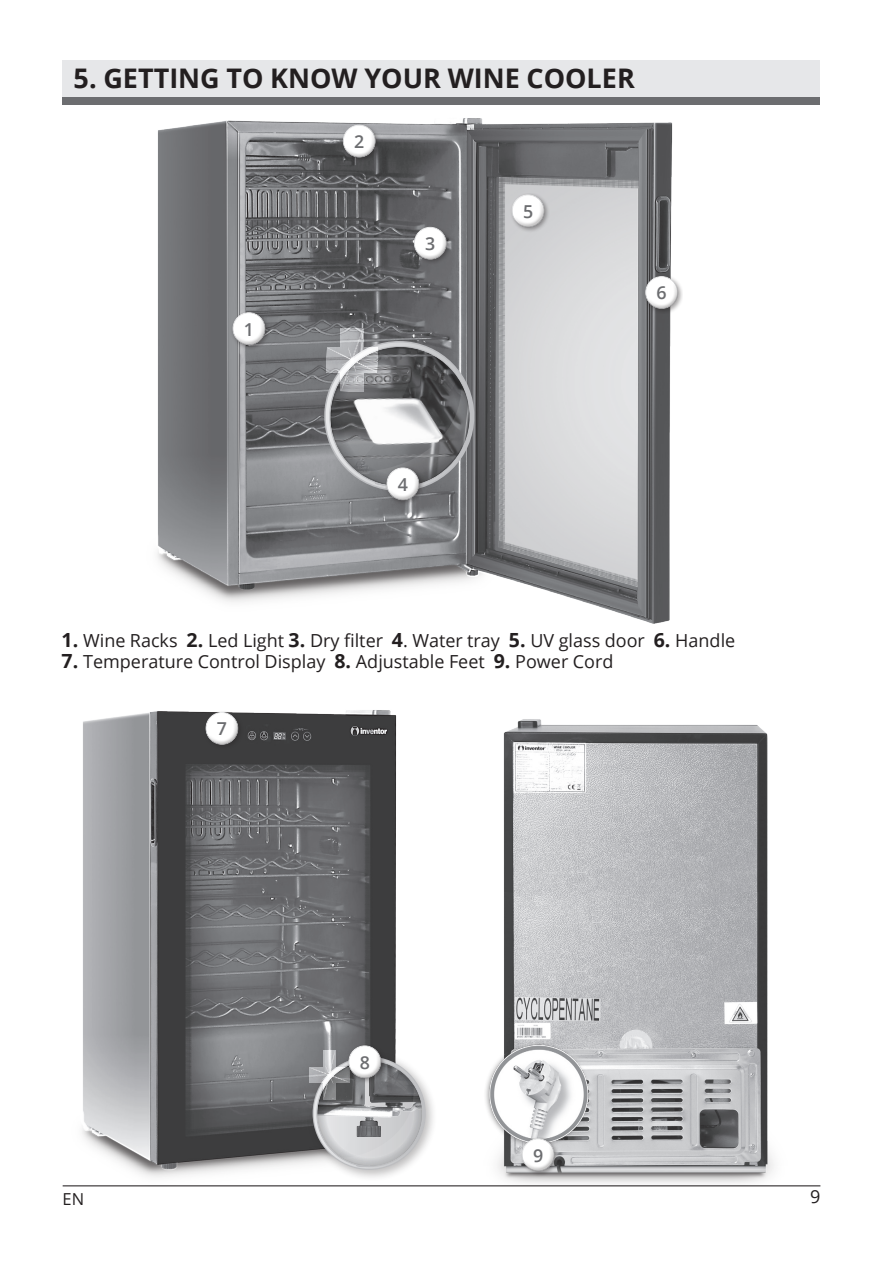
<style>
.page{position:relative;width:893px;height:1263px;background:#fff}
.page>*{position:absolute;margin:0;border:0;box-sizing:border-box;transform-origin:0 0}
.t1{font:700 27px "Open Sans";color:#231f20}
.t2{font:18px "Open Sans";color:#231f20}
.t3{font:600 17.85px "Open Sans";color:#6c6d70}
.t4{font:16.5px "Open Sans";color:#231f20}
.s1{font-weight:700;font-size:19.5px}
</style>
<div class="page">
<hr style="left:63px;top:1185px;width:757px;height:1px;background:#231f20">
<div style="left:62px;top:60px;width:757px;height:37px;background:#e6e7e9"></div>
<div style="left:62px;top:97px;width:757px;height:7px;background:#6c6d70"></div>
<img style="left:62px;top:710px;width:457px;height:477px">
<div style="left:204px;top:710px;width:40px;height:40px;background:#3c3c3d"></div>
<div style="left:203px;top:710px;width:36px;height:29px;background:#fff;opacity:.75"></div>
<div style="left:204px;top:717px;width:35px;height:29px;background:#231f20;opacity:.25"></div>
<img style="left:157px;top:118px;width:516px;height:506px">
<div style="left:231px;top:310px;width:40px;height:40px;background:#231f20;opacity:.4"></div>
<div style="left:231px;top:310px;width:36px;height:29px;background:#fff;opacity:.75"></div>
<div style="left:231px;top:317px;width:36px;height:29px;background:#231f20;opacity:.25"></div>
<div style="left:341px;top:123px;width:40px;height:40px;background:#231f20;opacity:.4"></div>
<div style="left:341px;top:123px;width:36px;height:28px;background:#fff;opacity:.75"></div>
<div style="left:341px;top:130px;width:36px;height:29px;background:#231f20;opacity:.25"></div>
<div style="left:510px;top:193px;width:40px;height:40px;background:#231f20;opacity:.4"></div>
<div style="left:510px;top:192px;width:36px;height:29px;background:#fff;opacity:.75"></div>
<div style="left:510px;top:199px;width:36px;height:29px;background:#231f20;opacity:.25"></div>
<div style="left:412px;top:225px;width:40px;height:40px;background:#231f20;opacity:.4"></div>
<div style="left:412px;top:225px;width:36px;height:28px;background:#fff;opacity:.75"></div>
<div style="left:412px;top:232px;width:36px;height:29px;background:#231f20;opacity:.25"></div>
<div style="left:643px;top:274px;width:40px;height:40px;background:#231f20;opacity:.4"></div>
<div style="left:643px;top:274px;width:36px;height:29px;background:#fff;opacity:.75"></div>
<div style="left:644px;top:281px;width:35px;height:29px;background:#231f20;opacity:.25"></div>
<div style="left:305px;top:1045px;width:133px;height:137px;background:#231f20;opacity:.3"></div>
<svg style="left:310px;top:1050px;width:111px;height:116px;background:#acadaf"></svg>
<div style="left:347px;top:1043px;width:39px;height:40px;background:#231f20;opacity:.4"></div>
<div style="left:346px;top:1043px;width:36px;height:29px;background:#fff;opacity:.75"></div>
<div style="left:347px;top:1050px;width:35px;height:29px;background:#231f20;opacity:.25"></div>
<svg style="left:320px;top:328px;width:158px;height:167px;background:#8a8b8d"></svg>
<div style="left:385px;top:466px;width:40px;height:40px;background:#231f20;opacity:.4"></div>
<div style="left:384px;top:465px;width:36px;height:29px;background:#fff;opacity:.75"></div>
<div style="left:385px;top:472px;width:35px;height:29px;background:#231f20;opacity:.25"></div>
<img style="left:425px;top:710px;width:349px;height:475px">
<img style="left:484px;top:1027px;width:111px;height:136px">
<div style="left:520px;top:1136px;width:40px;height:40px;background:#231f20;opacity:.4"></div>
<div style="left:520px;top:1136px;width:36px;height:29px;background:#fff;opacity:.75"></div>
<div style="left:520px;top:1143px;width:36px;height:29px;background:#231f20;opacity:.25"></div>
<h1 class="t1" style="left:74px;top:59px;width:563px">5. GETTING TO KNOW YOUR WINE COOLER</h1>
<p class="t3" style="left:244px;top:317px;width:12px">1</p>
<p class="t3" style="left:354px;top:129px;width:12px">2</p>
<p class="t3" style="left:425px;top:231px;width:12px">3</p>
<p class="t3" style="left:523px;top:199px;width:12px">5</p>
<p class="t3" style="left:398px;top:472px;width:12px">4</p>
<p class="t3" style="left:657px;top:281px;width:12px">6</p>
<p class="t2" style="left:62px;top:628px;width:675px"><span class="s1">1.</span> Wine Racks <span class="s1">2.</span> Led Light <span class="s1">3.</span> Dry filter <span class="s1">4</span>. Water tray <span class="s1">5.</span> UV glass door <span class="s1">6.</span> Handle</p>
<p class="t2" style="left:62px;top:649px;width:553px"><span class="s1">7.</span> Temperature Control Display <span class="s1">8.</span> Adjustable Feet <span class="s1">9.</span> Power Cord</p>
<p class="t3" style="left:217px;top:716px;width:12px">7</p>
<p class="t3" style="left:360px;top:1050px;width:12px">8</p>
<p class="t3" style="left:533px;top:1143px;width:12px">9</p>
<p class="t4" style="left:63px;top:1187px;width:23px">EN</p>
<p class="t2" style="left:810px;top:1184px;width:12px">9</p>
</div>
